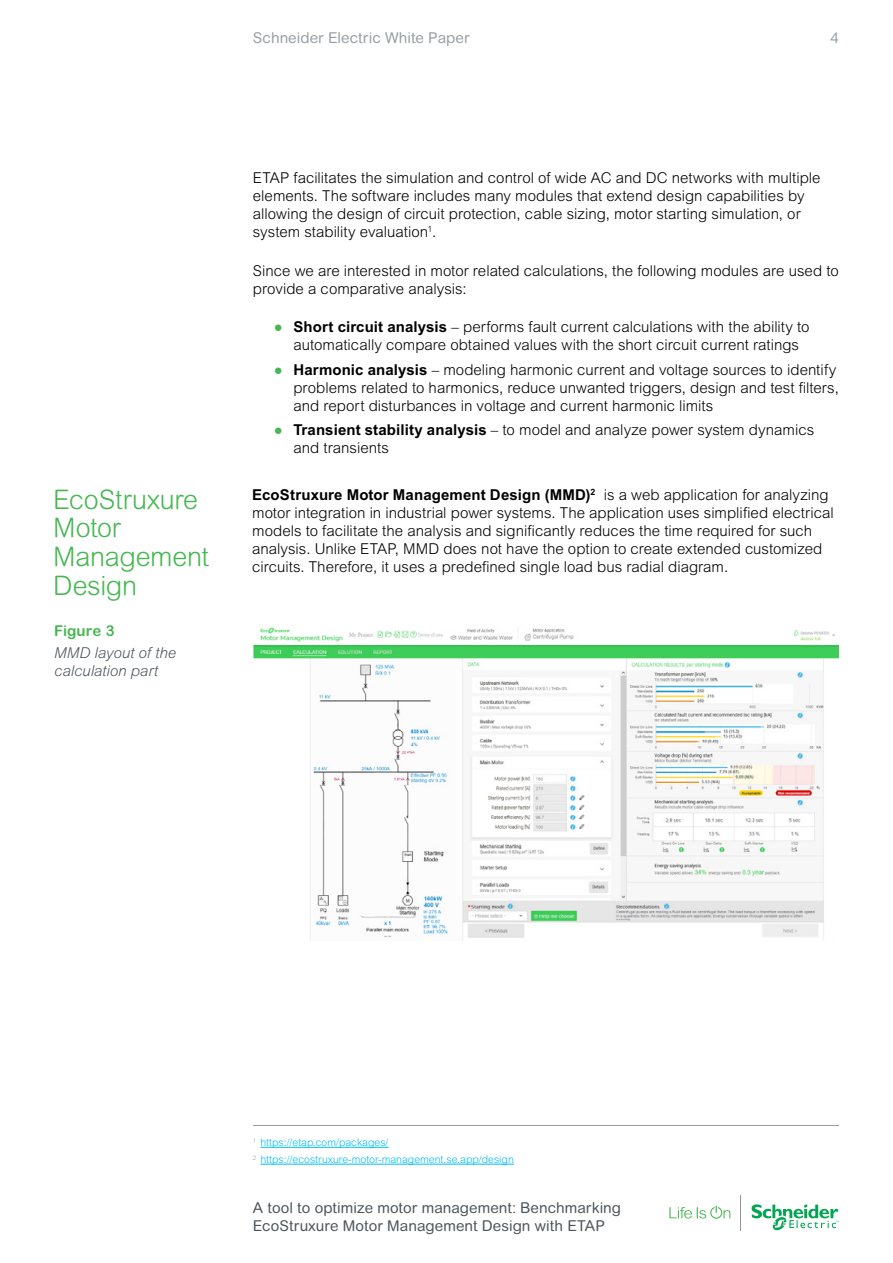
<style>
.page{position:relative;width:893px;height:1263px;background:#fff}
.page>*{position:absolute;margin:0;border:0;box-sizing:border-box;transform-origin:0 0}
.t1{font:300 27px/28.5px "Arial Rounded MT Pro";letter-spacing:-.01em;color:#46b751}
.t2{font:300 15px/18px "Arial MT Pro";color:#000}
.t3{font:15px/18px "Arial Rounded MT Pro";letter-spacing:.005em;color:#4d555b}
.t4{font:italic 300 15px/18px "Arial MT Pro";color:#4d555b}
.t5{font:15px "Arial Rounded MT Pro";letter-spacing:.005em;color:#979fa4}
.t6{font:700 15px "Arial Rounded MT Pro";letter-spacing:.005em;color:#46b751}
.t7{font:300 10.5px/16.8px "Arial MT Pro";color:#00bdf2}
.s1{font-family:"Arial";font-weight:900;color:#46b751}
.s2{font-weight:700}
</style>
<div class="page">
<svg style="left:669px;top:1206px;width:61px;height:13px"></svg>
<hr style="left:741px;top:1195px;width:1px;height:35px;background:#939598">
<svg style="left:752px;top:1204px;width:87px;height:27px"></svg>
<hr style="left:260px;top:1147px;width:129px;height:1px;background:#00bdf2">
<hr style="left:260px;top:1164px;width:254px;height:1px;background:#00bdf2">
<hr style="left:253px;top:1125px;width:586px;height:1px;background:#979fa4">
<img style="left:254px;top:627px;width:584px;height:313px">
<p class="t5" style="left:253px;top:29px;width:218px">Schneider Electric White Paper</p>
<p class="t5" style="left:830px;top:29px;width:10px">4</p>
<h1 class="t1" style="left:53px;top:486px;width:157px">EcoStruxure<br>Motor<br>Management<br>Design</h1>
<p class="t6" style="left:54px;top:621px;width:62px">Figure 3</p>
<p class="t4" style="left:54px;top:644px;width:124px">MMD layout of the calculation part</p>
<p class="t2" style="left:253px;top:169px;width:569px">ETAP facilitates the simulation and control of wide AC and DC networks with multiple elements. The software includes many modules that extend design capabilities by allowing the design of circuit protection, cable sizing, motor starting simulation, or system stability evaluation<sup>1</sup>.</p>
<p class="t2" style="left:253px;top:262px;width:587px">Since we are interested in motor related calculations, the following modules are used to provide a comparative analysis:</p>
<p class="t2" style="left:293px;top:318px;width:518px;text-indent:-20px"><span class="s1">●</span> <span class="s2">Short circuit analysis</span> – performs fault current calculations with the ability to automatically compare obtained values with the short circuit current ratings</p>
<p class="t2" style="left:293px;top:361px;width:547px;text-indent:-20px"><span class="s1">●</span> <span class="s2">Harmonic analysis</span> – modeling harmonic current and voltage sources to identify problems related to harmonics, reduce unwanted triggers, design and test filters, and report disturbances in voltage and current harmonic limits</p>
<p class="t2" style="left:293px;top:421px;width:522px;text-indent:-20px"><span class="s1">●</span> <span class="s2">Transient stability analysis</span> – to model and analyze power system dynamics and transients</p>
<p class="t2" style="left:252px;top:486px;width:583px"><span class="s2">EcoStruxure Motor Management Design (MMD)</span><sup>2</sup> is a web application for analyzing motor integration in industrial power systems. The application uses simplified electrical models to facilitate the analysis and significantly reduces the time required for such analysis. Unlike ETAP, MMD does not have the option to create extended customized circuits. Therefore, it uses a predefined single load bus radial diagram.</p>
<p class="t7" style="left:253px;top:1134px;width:262px"><sup>1</sup> https://etap.com/packages/<br><sup>2</sup> https://ecostruxure-motor-management.se.app/design</p>
<p class="t3" style="left:253px;top:1199px;width:370px">A tool to optimize motor management: Benchmarking<br>EcoStruxure Motor Management Design with ETAP</p>
</div>
